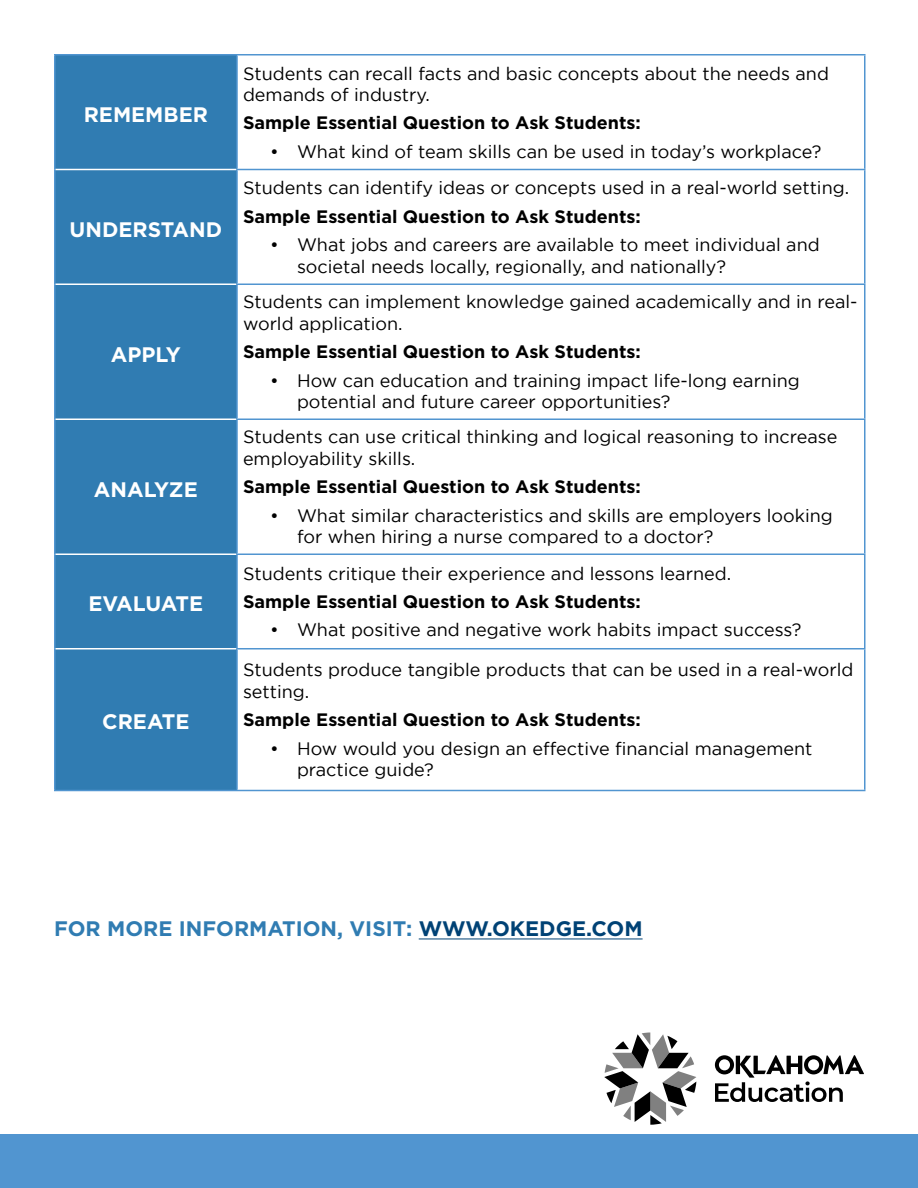
<style>
.page{position:relative;width:918px;height:1188px;background:#fff}
.page>*{position:absolute;margin:0;border:0;box-sizing:border-box;transform-origin:0 0}
.t1{font:700 21px "Gotham";color:#307cb2}
.Table_Header{font:700 21px "Gotham";color:#fff}
.Table_Header-2{font:700 21px "Gotham";letter-spacing:-.02em;color:#fff}
.Body{font:18px/21.6px "Gotham";color:#000}
.Body-2{font:700 18px "Gotham";color:#000}
.s1{color:#004275}
</style>
<div class="page">
<hr style="left:419px;top:939px;width:224px;height:1px;background:#004275">
<div style="left:56px;top:56px;width:180px;height:734px;background:#307cb2"></div>
<hr style="left:54px;top:54px;width:183px;height:2px;background:#5195d0">
<hr style="left:54px;top:56px;width:2px;height:114px;background:#5195d0">
<hr style="left:237px;top:54px;width:629px;height:2px;background:#5195d0">
<hr style="left:236px;top:56px;width:2px;height:113px;background:#5195d0">
<hr style="left:864px;top:56px;width:2px;height:113px;background:#5195d0">
<hr style="left:54px;top:170px;width:2px;height:114px;background:#5195d0">
<hr style="left:236px;top:169px;width:630px;height:1px;background:#5195d0">
<hr style="left:236px;top:170px;width:2px;height:114px;background:#5195d0">
<hr style="left:864px;top:170px;width:2px;height:114px;background:#5195d0">
<hr style="left:54px;top:284px;width:2px;height:135px;background:#5195d0">
<hr style="left:236px;top:284px;width:630px;height:1px;background:#5195d0">
<hr style="left:236px;top:285px;width:2px;height:133px;background:#5195d0">
<hr style="left:864px;top:285px;width:2px;height:133px;background:#5195d0">
<hr style="left:54px;top:419px;width:2px;height:135px;background:#5195d0">
<hr style="left:236px;top:418px;width:630px;height:2px;background:#5195d0">
<hr style="left:236px;top:420px;width:2px;height:134px;background:#5195d0">
<hr style="left:864px;top:420px;width:2px;height:134px;background:#5195d0">
<hr style="left:54px;top:554px;width:2px;height:95px;background:#5195d0">
<hr style="left:236px;top:554px;width:630px;height:1px;background:#5195d0">
<hr style="left:236px;top:555px;width:2px;height:93px;background:#5195d0">
<hr style="left:864px;top:555px;width:2px;height:93px;background:#5195d0">
<hr style="left:54px;top:649px;width:2px;height:141px;background:#5195d0">
<hr style="left:236px;top:648px;width:630px;height:2px;background:#5195d0">
<hr style="left:236px;top:650px;width:2px;height:140px;background:#5195d0">
<hr style="left:864px;top:650px;width:2px;height:140px;background:#5195d0">
<hr style="left:54px;top:790px;width:183px;height:1px;background:#5195d0">
<hr style="left:237px;top:790px;width:629px;height:1px;background:#5195d0">
<hr style="left:56px;top:169px;width:180px;height:1px;background:#fff">
<hr style="left:56px;top:284px;width:180px;height:1px;background:#fff">
<hr style="left:56px;top:418px;width:180px;height:2px;background:#fff">
<hr style="left:56px;top:554px;width:180px;height:1px;background:#fff">
<hr style="left:56px;top:648px;width:180px;height:2px;background:#fff">
<svg style="left:604px;top:1032px;width:92px;height:93px"></svg>
<svg style="left:715px;top:1055px;width:149px;height:47px"></svg>
<div style="left:0;top:1134px;width:918px;height:54px;background:#5195d0"></div>
<p class="Table_Header" style="left:84px;top:102px;width:126px">REMEMBER</p>
<p class="Table_Header" style="left:70px;top:217px;width:154px">UNDERSTAND</p>
<p class="Table_Header" style="left:111px;top:342px;width:71px">APPLY</p>
<p class="Table_Header" style="left:94px;top:477px;width:105px">ANALYZE</p>
<p class="Table_Header-2" style="left:89px;top:592px;width:116px">EVALUATE</p>
<p class="Table_Header" style="left:102px;top:710px;width:89px">CREATE</p>
<p class="Body" style="left:243px;top:62px;width:588px">Students can recall facts and basic concepts about the needs and demands of industry.</p>
<p class="Body-2" style="left:243px;top:113px;width:399px">Sample Essential Question to Ask Students:</p>
<p class="Body" style="left:270px;top:140px;width:553px">• What kind of team skills can be used in today’s workplace?</p>
<p class="Body" style="left:243px;top:177px;width:608px">Students can identify ideas or concepts used in a real-world setting.</p>
<p class="Body-2" style="left:243px;top:206px;width:399px">Sample Essential Question to Ask Students:</p>
<p class="Body" style="left:297px;top:234px;width:524px;text-indent:-27px">• What jobs and careers are available to meet individual and societal needs locally, regionally, and nationally?</p>
<p class="Body" style="left:243px;top:291px;width:616px">Students can implement knowledge gained academically and in real&shy;world application.</p>
<p class="Body-2" style="left:243px;top:342px;width:399px">Sample Essential Question to Ask Students:</p>
<p class="Body" style="left:297px;top:369px;width:504px;text-indent:-27px">• How can education and training impact life-long earning potential and future career opportunities?</p>
<p class="Body" style="left:243px;top:426px;width:596px">Students can use critical thinking and logical reasoning to increase employability skills.</p>
<p class="Body-2" style="left:243px;top:477px;width:399px">Sample Essential Question to Ask Students:</p>
<p class="Body" style="left:297px;top:504px;width:537px;text-indent:-27px">• What similar characteristics and skills are employers looking for when hiring a nurse compared to a doctor?</p>
<p class="Body" style="left:243px;top:562px;width:490px">Students critique their experience and lessons learned.</p>
<p class="Body-2" style="left:243px;top:591px;width:399px">Sample Essential Question to Ask Students:</p>
<p class="Body" style="left:270px;top:619px;width:533px">• What positive and negative work habits impact success?</p>
<p class="Body" style="left:243px;top:659px;width:612px">Students produce tangible products that can be used in a real-world setting.</p>
<p class="Body-2" style="left:243px;top:709px;width:399px">Sample Essential Question to Ask Students:</p>
<p class="Body" style="left:297px;top:737px;width:517px;text-indent:-27px">• How would you design an effective financial management practice guide?</p>
<h2 class="t1" style="left:54px;top:917px;width:590px">FOR MORE INFORMATION, VISIT: <span class="s1">WWW.OKEDGE.COM</span></h2>
</div>
